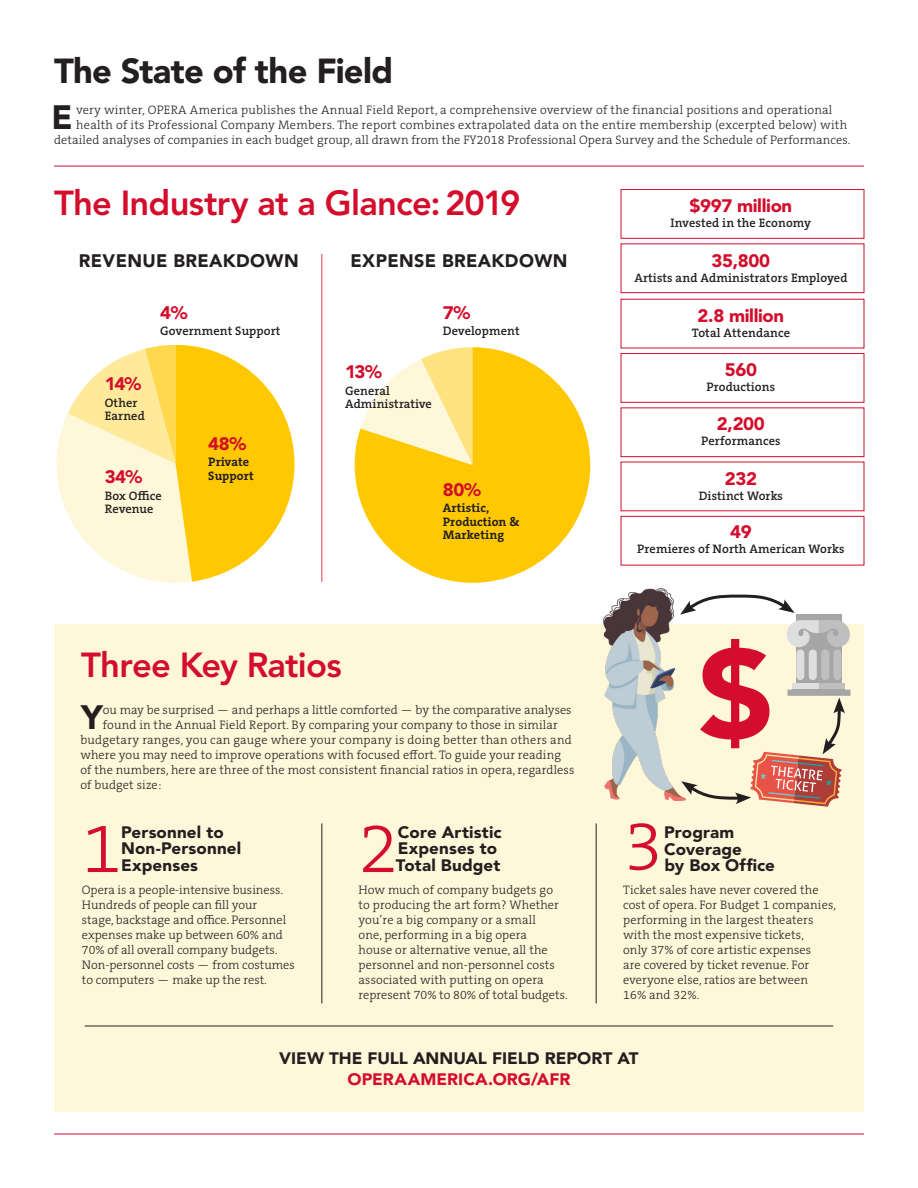
<style>
.page{position:relative;width:918px;height:1188px;background:#fff}
.page>*{position:absolute;margin:0;border:0;box-sizing:border-box;transform-origin:0 0}
.Paragraph_Style_1{font:300 70.65px "The Serif B W3";color:#d30d2b}
.t1{font:800 34.5px "Avenir LT Std";letter-spacing:-.02em;color:#d30d2b}
.t2{font:900 34.5px "Avenir LT Std";letter-spacing:-.02em;color:#231f20}
.No_Spacing{font:900 33.6px "Avenir LT Std";color:#231f20}
.No_Spacing-2{font:900 18px "Avenir LT Std";letter-spacing:-.02em;color:#d30d2b}
.body{font:900 18px "Avenir LT Std";letter-spacing:.02em;color:#231f20}
.body-2{font:900 18px "Avenir LT Std";letter-spacing:-.025em;color:#d30d2b}
.Paragraph_Style_1-2{font:900 16.5px/16.5px "Avenir LT Std";letter-spacing:.01em;color:#231f20}
.body-3{font:900 16.5px/21px "Avenir LT Std";color:#231f20;text-align:center}
.No_Spacing-3{font:300 12.3px/15px "The Serif B W3";letter-spacing:.01em;color:#231f20}
.No_Spacing-4{font:600 12.3px/13.5px "The Serif B W6";letter-spacing:.01em;color:#231f20}
.No_Spacing-5{font:700 12.3px/13.5px "The Serif B W7";letter-spacing:.01em;color:#231f20}
.s1{color:#d30d2b}
</style>
<div class="page">
<div style="left:54px;top:624px;width:810px;height:487px;background:#fff7d9"></div>
<hr style="left:54px;top:1134px;width:810px;height:1px;background:#d30d2b">
<hr style="left:54px;top:166px;width:810px;height:1px;background:#d30d2b">
<hr style="left:321px;top:824px;width:1px;height:180px;background:#231f20">
<hr style="left:596px;top:824px;width:1px;height:180px;background:#231f20">
<hr style="left:85px;top:1026px;width:748px;height:1px;background:#231f20">
<div style="left:621px;top:189px;width:243px;height:50px;border:1px solid #d30d2b"></div>
<div style="left:621px;top:353px;width:243px;height:50px;border:1px solid #d30d2b"></div>
<div style="left:621px;top:243px;width:243px;height:50px;border:1px solid #d30d2b"></div>
<div style="left:621px;top:407px;width:243px;height:50px;border:1px solid #d30d2b"></div>
<div style="left:621px;top:516px;width:243px;height:50px;border:1px solid #d30d2b"></div>
<hr style="left:321px;top:254px;width:1px;height:328px;background:#dc3a3e">
<svg style="left:355px;top:347px;width:235px;height:236px;fill:#ffc801"></svg>
<svg style="left:56px;top:345px;width:239px;height:238px"></svg>
<svg style="left:680px;top:594px;width:170px;height:213px"></svg>
<img style="left:604px;top:588px;width:82px;height:212px">
<h2 class="t2" style="left:54px;top:50px;width:341px">The State of the Field</h2>
<p class="No_Spacing" style="left:51px;top:97px;width:23px">E</p>
<p class="No_Spacing-3" style="left:76px;top:102px;width:758px">very winter, OPERA America publishes the Annual Field Report, a comprehensive overview of the financial positions and operational</p>
<p class="No_Spacing-3" style="left:76px;top:117px;width:773px">health of its Professional Company Members. The report combines extrapolated data on the entire membership (excerpted below) with</p>
<p class="No_Spacing-3" style="left:54px;top:132px;width:798px">detailed analyses of companies in each budget group, all drawn from the FY2018 Professional Opera Survey and the Schedule of Performances.</p>
<h2 class="t1" style="left:54px;top:183px;width:468px">The Industry at a Glance: 2019</h2>
<p class="body" style="left:79px;top:250px;width:221px">REVENUE BREAKDOWN</p>
<p class="body" style="left:351px;top:250px;width:218px">EXPENSE BREAKDOWN</p>
<p class="No_Spacing-2" style="left:160px;top:302px;width:29px">4%</p>
<p class="No_Spacing-4" style="left:160px;top:325px;width:122px">Government Support</p>
<p class="No_Spacing-2" style="left:443px;top:302px;width:29px">7%</p>
<p class="No_Spacing-4" style="left:443px;top:324px;width:78px">Development</p>
<p class="body-2" style="left:105px;top:373px;width:38px">14%</p>
<p class="No_Spacing-4" style="left:105px;top:396px;width:42px">Other<br>Earned</p>
<p class="body-2" style="left:208px;top:433px;width:40px">48%</p>
<p class="No_Spacing-5" style="left:208px;top:455px;width:43px">Private</p>
<p class="body-2" style="left:105px;top:466px;width:39px">34%</p>
<p class="No_Spacing-5" style="left:208px;top:469px;width:47px">Support</p>
<p class="No_Spacing-4" style="left:105px;top:489px;width:59px">Box Office<br>Revenue</p>
<p class="body-2" style="left:345px;top:361px;width:39px">13%</p>
<p class="No_Spacing-4" style="left:345px;top:384px;width:88px">General<br>Administrative</p>
<p class="body-2" style="left:443px;top:479px;width:40px">80%</p>
<p class="No_Spacing-5" style="left:443px;top:502px;width:78px">Artistic,<br>Production &amp;</p>
<p class="No_Spacing-5" style="left:443px;top:529px;width:63px">Marketing</p>
<h2 class="t1" style="left:81px;top:645px;width:262px">Three Key Ratios</h2>
<p class="No_Spacing" style="left:81px;top:697px;width:23px">Y</p>
<p class="No_Spacing-3" style="left:103px;top:702px;width:470px">ou may be surprised — and perhaps a little comforted — by the comparative analyses</p>
<p class="No_Spacing-3" style="left:103px;top:717px;width:456px">found in the Annual Field Report. By comparing your company to those in similar</p>
<p class="No_Spacing-3" style="left:80px;top:732px;width:493px">budgetary ranges, you can gauge where your company is doing better than others and</p>
<p class="No_Spacing-3" style="left:80px;top:747px;width:482px">where you may need to improve operations with focused effort. To guide your reading</p>
<p class="No_Spacing-3" style="left:80px;top:762px;width:496px">of the numbers, here are three of the most consistent financial ratios in opera, regardless</p>
<p class="No_Spacing-3" style="left:80px;top:777px;width:82px">of budget size:</p>
<p class="Paragraph_Style_1" style="left:82px;top:803px;width:42px">1</p>
<p class="Paragraph_Style_1-2" style="left:121px;top:823px;width:122px">Personnel to<br>Non-Personnel<br>Expenses</p>
<p class="No_Spacing-3" style="left:82px;top:882px;width:214px">Opera is a people-intensive business.<br>Hundreds of people can fill your<br>stage, backstage and office. Personnel expenses make up between 60% and 70% of all overall company budgets.<br>Non-personnel costs — from costumes to computers — make up the rest.</p>
<p class="Paragraph_Style_1" style="left:359px;top:803px;width:42px">2</p>
<p class="Paragraph_Style_1-2" style="left:396px;top:823px;width:108px">Core Artistic<br>Expenses to<br>Total Budget</p>
<p class="No_Spacing-3" style="left:359px;top:882px;width:211px">How much of company budgets go<br>to producing the art form? Whether you’re a big company or a small<br>one, performing in a big opera<br>house or alternative venue, all the personnel and non-personnel costs associated with putting on opera represent 70% to 80% of total budgets.</p>
<p class="No_Spacing-2" style="left:690px;top:195px;width:104px">$997 million</p>
<p class="No_Spacing-4" style="left:671px;top:216px;width:142px">Invested in the Economy</p>
<p class="No_Spacing-2" style="left:712px;top:250px;width:60px">35,800</p>
<p class="No_Spacing-4" style="left:634px;top:271px;width:215px">Artists and Administrators Employed</p>
<p class="No_Spacing-2" style="left:698px;top:305px;width:88px">2.8 million</p>
<p class="No_Spacing-4" style="left:692px;top:326px;width:100px">Total Attendance</p>
<p class="No_Spacing-2" style="left:725px;top:359px;width:34px">560</p>
<p class="No_Spacing-4" style="left:707px;top:381px;width:70px">Productions</p>
<p class="No_Spacing-2" style="left:717px;top:413px;width:49px">2,200</p>
<p class="No_Spacing-4" style="left:701px;top:434px;width:81px">Performances</p>
<p class="No_Spacing-2" style="left:725px;top:468px;width:34px">232</p>
<p class="No_Spacing-4" style="left:699px;top:489px;width:86px">Distinct Works</p>
<p class="No_Spacing-2" style="left:730px;top:520px;width:23px">49</p>
<p class="No_Spacing-4" style="left:637px;top:542px;width:209px">Premieres of North American Works</p>
<p class="Paragraph_Style_1" style="left:623px;top:801px;width:42px">3</p>
<p class="Paragraph_Style_1-2" style="left:664px;top:824px;width:112px">Program<br>Coverage<br>by Box Office</p>
<p class="No_Spacing-3" style="left:623px;top:882px;width:214px">Ticket sales have never covered the cost of opera. For Budget 1 companies, performing in the largest theaters with the most expensive tickets,<br>only 37% of core artistic expenses<br>are covered by ticket revenue. For everyone else, ratios are between<br>16% and 32%.</p>
<p class="body-3" style="left:279px;top:1048px;width:361px">VIEW THE FULL ANNUAL FIELD REPORT AT<br><span class="s1">OPERAAMERICA.ORG/AFR</span></p>
</div>
